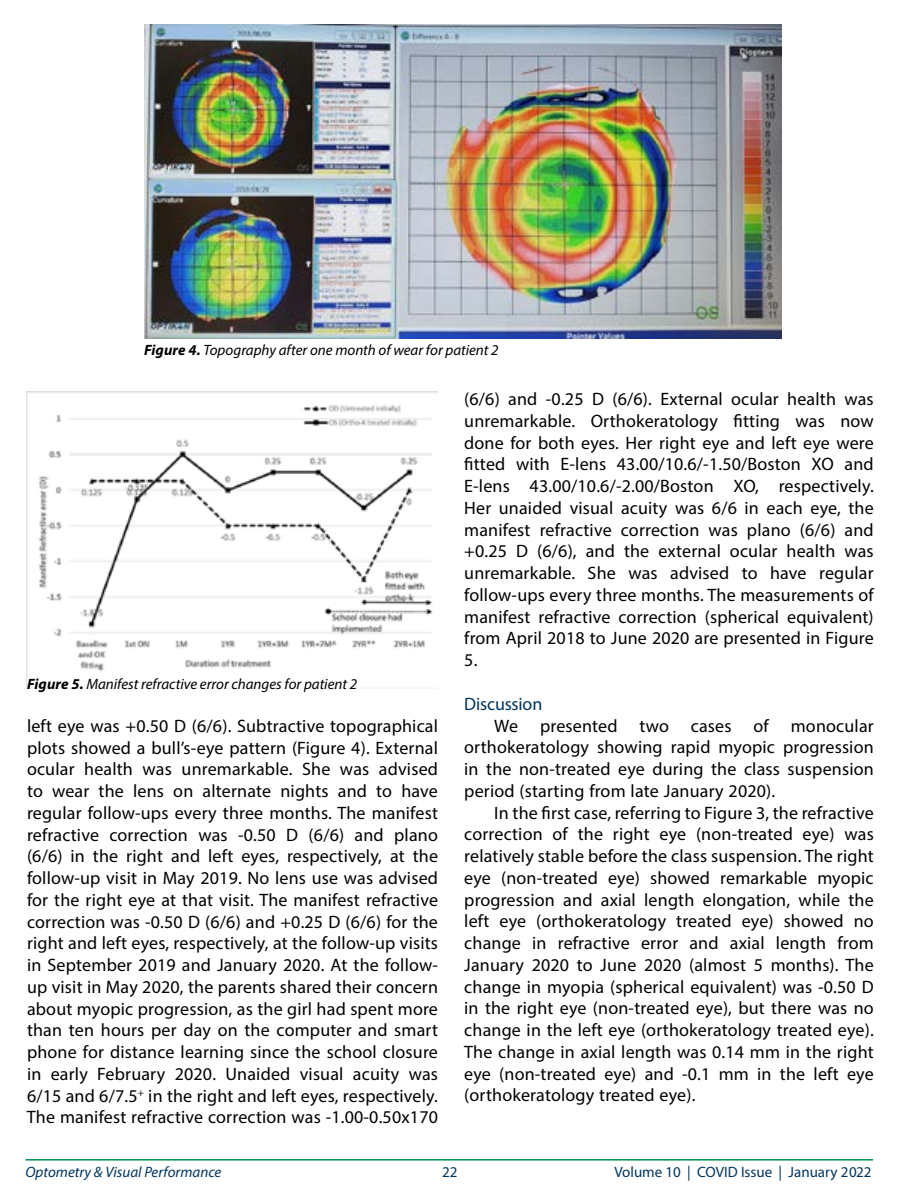
<style>
.page{position:relative;width:900px;height:1200px;background:#fff}
.page>*{position:absolute;margin:0;border:0;box-sizing:border-box;transform-origin:0 0}
.t1{font:18px/21.8px "Myriad Pro";letter-spacing:.01em;color:#000;text-align:justify}
.t2{font:18px "Myriad Pro";letter-spacing:-.01em;color:#00355f}
.t3{font:italic 15px "Myriad Pro";color:#000}
.t4{font:15px "Myriad Pro";color:#00355f}
.t5{font:italic 15px "Myriad Pro";color:#00355f}
.s1{font-weight:700}
</style>
<div class="page">
<hr style="left:26px;top:1159px;width:847px;height:2px;background:#008f51">
<img style="left:144px;top:24px;width:637px;height:314px">
<img style="left:27px;top:392px;width:411px;height:296px">
<p class="t3" style="left:144px;top:341px;width:356px"><span class="s1">Figure 4.</span> Topography after one month of wear for patient 2</p>
<p class="t3" style="left:27px;top:675px;width:332px"><span class="s1">Figure 5.</span> Manifest refractive error changes for patient 2</p>
<p class="t1" style="left:27px;top:715px;width:413px">left eye was +0.50 D (6/6). Subtractive topographical plots showed a bull’s-eye pattern (Figure 4). External ocular health was unremarkable. She was advised to wear the lens on alternate nights and to have regular follow-ups every three months. The manifest refractive correction was -0.50 D (6/6) and plano (6/6) in the right and left eyes, respectively, at the follow-up visit in May 2019. No lens use was advised for the right eye at that visit. The manifest refractive correction was -0.50 D (6/6) and +0.25 D (6/6) for the right and left eyes, respectively, at the follow-up visits in September 2019 and January 2020. At the follow&shy;up visit in May 2020, the parents shared their concern about myopic progression, as the girl had spent more than ten hours per day on the computer and smart phone for distance learning since the school closure in early February 2020. Unaided visual acuity was 6/15 and 6/7.5<sup>+</sup> in the right and left eyes, respectively.<br>The manifest refractive correction was -1.00-0.50x170</p>
<p class="t1" style="left:464px;top:388px;width:411px">(6/6) and -0.25 D (6/6). External ocular health was unremarkable. Orthokeratology fitting was now done for both eyes. Her right eye and left eye were fitted with E-lens 43.00/10.6/-1.50/Boston XO and E-lens 43.00/10.6/-2.00/Boston XO, respectively.<br>Her unaided visual acuity was 6/6 in each eye, the manifest refractive correction was plano (6/6) and +0.25 D (6/6), and the external ocular health was unremarkable. She was advised to have regular follow-ups every three months. The measurements of manifest refractive correction (spherical equivalent) from April 2018 to June 2020 are presented in Figure 5.</p>
<p class="t2" style="left:464px;top:693px;width:80px">Discussion</p>
<p class="t1" style="left:464px;top:715px;width:411px;text-indent:30px">We presented two cases of monocular orthokeratology showing rapid myopic progression in the non-treated eye during the class suspension period (starting from late January 2020).</p>
<p class="t1" style="left:464px;top:802px;width:411px;text-indent:30px">In the first case, referring to Figure 3, the refractive correction of the right eye (non-treated eye) was relatively stable before the class suspension. The right eye (non-treated eye) showed remarkable myopic progression and axial length elongation, while the left eye (orthokeratology treated eye) showed no change in refractive error and axial length from January 2020 to June 2020 (almost 5 months). The change in myopia (spherical equivalent) was -0.50 D in the right eye (non-treated eye), but there was no change in the left eye (orthokeratology treated eye).<br>The change in axial length was 0.14 mm in the right eye (non-treated eye) and -0.1 mm in the left eye (orthokeratology treated eye).</p>
<p class="t5" style="left:26px;top:1162px;width:197px">Optometry &amp; Visual Performance</p>
<p class="t4" style="left:442px;top:1162px;width:17px">22</p>
<p class="t4" style="left:614px;top:1162px;width:259px">Volume 10 | COVID Issue | January 2022</p>
</div>
